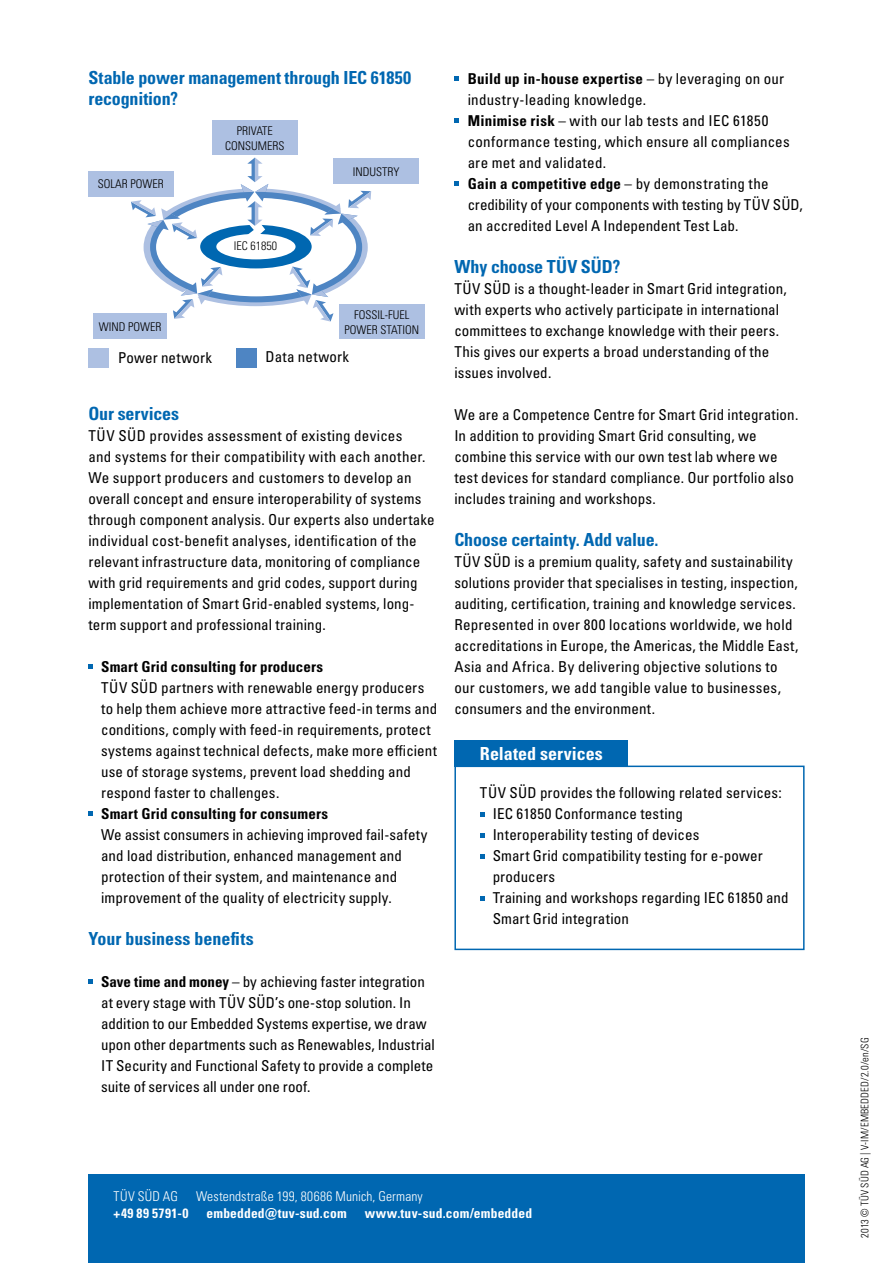
<style>
.page{position:relative;width:893px;height:1263px;background:#fff}
.page>*{position:absolute;margin:0;border:0;box-sizing:border-box;transform-origin:0 0}
.t1{font:18px/21px "Univers LTCYR 67 Bold Cond";letter-spacing:-.01em;color:#0067b1}
.t2{font:18px "Univers LTCYR 67 Bold Cond";letter-spacing:.005em;color:#fff}
.t3{font:condensed 15px/21px "Univers LTCYR 57";letter-spacing:.01em;color:#000}
.t4{font:15px "Univers LTCYR 67 Bold Cond";letter-spacing:.015em;color:#000}
.t5{font:13.5px "Univers LTCYR 67 Bold Cond";letter-spacing:.015em;color:#fff}
.t6{font:13.5px "Univers LTCYR 47 Light Cond";letter-spacing:.015em;color:#fff}
.t7{font:12px/14.4px "Univers LTCYR 47 Light Cond";color:#000}
.t8{font:10.5px "Univers LTCYR 47 Light Cond";letter-spacing:.015em;color:#000}
.s1{font-family:"Univers LTCYR 67 Bold Cond";font-stretch:normal}
.s2{font-family:"Univers LTCYR 57";font-stretch:condensed}
</style>
<div class="page">
<svg style="left:88px;top:664px;width:5px;height:5px"></svg>
<svg style="left:88px;top:812px;width:5px;height:4px"></svg>
<svg style="left:88px;top:980px;width:5px;height:4px"></svg>
<svg style="left:454px;top:76px;width:5px;height:5px"></svg>
<svg style="left:454px;top:118px;width:5px;height:5px"></svg>
<svg style="left:454px;top:182px;width:5px;height:4px"></svg>
<div style="left:454px;top:765px;width:351px;height:185px;border:2px solid #0067b1"></div>
<div style="left:454px;top:740px;width:173px;height:26px;background:#0067b1"></div>
<svg style="left:480px;top:812px;width:4px;height:4px"></svg>
<svg style="left:480px;top:833px;width:4px;height:4px"></svg>
<svg style="left:480px;top:854px;width:4px;height:4px"></svg>
<svg style="left:480px;top:896px;width:4px;height:4px"></svg>
<div style="left:88px;top:1174px;width:717px;height:89px;background:#0067b1"></div>
<div style="left:339px;top:305px;width:85px;height:34px;background:#adc0e2"></div>
<div style="left:88px;top:171px;width:85px;height:25px;background:#adc0e2"></div>
<div style="left:212px;top:120px;width:85px;height:34px;background:#adc0e2"></div>
<div style="left:333px;top:158px;width:86px;height:26px;background:#adc0e2"></div>
<svg style="left:110px;top:157px;width:273px;height:165px"></svg>
<div style="left:88px;top:348px;width:21px;height:19px;background:#adc0e2"></div>
<div style="left:236px;top:348px;width:21px;height:19px;background:#4e85c3"></div>
<div style="left:94px;top:313px;width:73px;height:26px;background:#adc0e2"></div>
<p class="t1" style="left:88px;top:67px;width:324px">Stable power management through IEC 61850 recognition?</p>
<p class="t7" style="left:98px;top:176px;width:67px">SOLAR POWER</p>
<p class="t7" style="left:99px;top:319px;width:64px">WI ND POWER</p>
<p class="t7" style="left:225px;top:123px;width:60px;text-indent:12px">PRIVATE<br>CONSUMERS</p>
<p class="t7" style="left:234px;top:238px;width:45px">IEC 61850</p>
<p class="t7" style="left:353px;top:164px;width:48px">INDUSTRY</p>
<p class="t7" style="left:345px;top:307px;width:66px;text-indent:10px">FOSSI L-FUEL<br>POWER STATI</p>
<p class="t7" style="left:405px;top:322px;width:16px">ON</p>
<p class="t3" style="left:118px;top:346px;width:96px">Power network</p>
<p class="t3" style="left:266px;top:346px;width:85px">Data network</p>
<p class="t1" style="left:88px;top:403px;width:92px">Our services</p>
<p class="t3" style="left:88px;top:425px;width:348px">TÜV SÜD provides assessment of existing devices<br>and systems for their compatibility with each another.<br>We support producers and customers to develop an overall concept and ensure interoperability of systems through component analysis. Our experts also undertake individual cost-benefit analyses, identification of the relevant infrastructure data, monitoring of compliance with grid requirements and grid codes, support during implementation of Smart Grid-enabled systems, long&shy;term support and professional training.</p>
<p class="t4" style="left:101px;top:657px;width:223px">Smart Grid consulting for producers</p>
<p class="t3" style="left:101px;top:677px;width:338px">TÜV SÜD partners with renewable energy producers to help them achieve more attractive feed-in terms and conditions, comply with feed-in requirements, protect systems against technical defects, make more efficient use of storage systems, prevent load shedding and respond faster to challenges.</p>
<p class="t4" style="left:101px;top:804px;width:228px">Smart Grid consulting for consumers</p>
<p class="t3" style="left:101px;top:824px;width:328px">We assist consumers in achieving improved fail-safety and load distribution, enhanced management and protection of their system, and maintenance and improvement of the quality of electricity supply.</p>
<p class="t1" style="left:88px;top:928px;width:167px">Your business benefits</p>
<p class="t3" style="left:101px;top:971px;width:335px"><span class="s1">Save time and money</span> – by achieving faster integration at every stage with TÜV SÜD’s one-stop solution. In addition to our Embedded Systems expertise, we draw upon other departments such as Renewables, Industrial IT Security and Functional Safety to provide a complete suite of services all under one roof.</p>
<p class="t4" style="left:468px;top:69px;width:318px">Build up in-house expertise <span class="s2">– by leveraging on our</span></p>
<p class="t3" style="left:468px;top:89px;width:323px">industry-leading knowledge.<br><span class="s1">Minimise risk</span> – with our lab tests and IEC 61850 conformance testing, which ensure all compliances are met and validated.</p>
<p class="t4" style="left:468px;top:174px;width:302px">Gain a competitive edge <span class="s2">– by demonstrating the</span></p>
<p class="t3" style="left:468px;top:194px;width:337px">credibility of your components with testing by TÜV SÜD, an accredited Level A Independent Test Lab.</p>
<p class="t1" style="left:454px;top:256px;width:168px">Why choose TÜV SÜD?</p>
<p class="t3" style="left:454px;top:278px;width:334px">TÜV SÜD is a thought-leader in Smart Grid integration, with experts who actively participate in international committees to exchange knowledge with their peers.<br>This gives our experts a broad understanding of the issues involved.</p>
<p class="t3" style="left:454px;top:404px;width:345px">We are a Competence Centre for Smart Grid integration.<br>In addition to providing Smart Grid consulting, we combine this service with our own test lab where we test devices for standard compliance. Our portfolio also includes training and workshops.</p>
<p class="t1" style="left:454px;top:529px;width:206px">Choose certainty. Add value.</p>
<p class="t3" style="left:454px;top:551px;width:345px">TÜV SÜD is a premium quality, safety and sustainability solutions provider that specialises in testing, inspection, auditing, certification, training and knowledge services.<br>Represented in over 800 locations worldwide, we hold accreditations in Europe, the Americas, the Middle East, Asia and Africa. By delivering objective solutions to our customers, we add tangible value to businesses, consumers and the environment.</p>
<p class="t2" style="left:480px;top:742px;width:124px">Related services</p>
<p class="t3" style="left:493px;top:782px;width:297px;text-indent:-13px">TÜV SÜD provides the following related services:<br>IEC 61850 Conformance testing<br>Interoperability testing of devices<br>Smart Grid compatibility testing for e-power producers<br>Training and workshops regarding IEC 61850 and Smart Grid integration</p>
<p class="t6" style="left:114px;top:1187px;width:66px">TÜV SÜD AG</p>
<p class="t6" style="left:196px;top:1187px;width:228px">WESTENDSTRAßE 199, 80686 MUNICH, GERMANY</p>
<p class="t5" style="left:114px;top:1204px;width:76px">+49 89 5791-0</p>
<p class="t5" style="left:206px;top:1204px;width:142px">embedded@tuv-sud.com</p>
<p class="t5" style="left:365px;top:1204px;width:169px">www.tuv-sud.com/embedded</p>
<p class="t8" style="left:858px;top:1238px;width:202px;rotate:-90deg">2013 © TÜV SÜD AG | V-IM/EMBEDDED/2.0/EN/SG</p>
</div>
